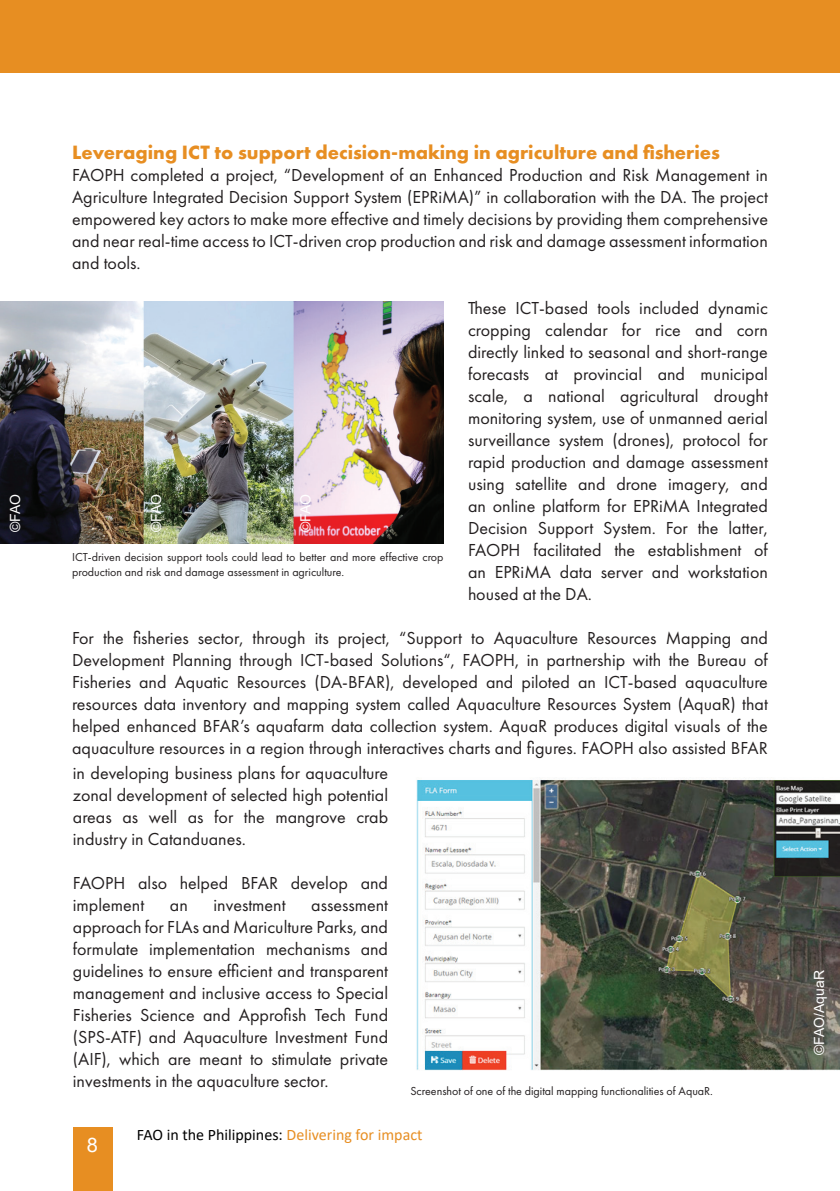
<style>
.page{position:relative;width:840px;height:1191px;background:#fff}
.page>*{position:absolute;margin:0;border:0;box-sizing:border-box;transform-origin:0 0}
.t1{font:700 20px "Futura PT";color:#e78e22}
.t2{font:20px "Arial";color:#fff}
.t3{font:18px/22px "Futura PT";color:#231f20;text-align:justify}
.t4{font:16px "Calibri";color:#000}
.t5{font:14px "Arial";color:#fff}
.t6{font:12px/14.4px "Futura PT";color:#231f20}
.s1{color:#e78e22}
</style>
<div class="page">
<div style="left:73px;top:1127px;width:40px;height:64px;background:#e78e22"></div>
<div style="left:0;top:0;width:839px;height:72px;background:#e78e22"></div>
<img style="left:0;top:302px;width:443px;height:241px">
<img style="left:416px;top:779px;width:423px;height:292px">
<p class="t1" style="left:72px;top:140px;width:649px">Leveraging ICT to support decision-making in agriculture and fisheries</p>
<p class="t3" style="left:72px;top:164px;width:697px">FAOPH completed a project, “Development of an Enhanced Production and Risk Management in Agriculture Integrated Decision Support System (EPRiMA)” in collaboration with the DA. The project empowered key actors to make more effective and timely decisions by providing them comprehensive and near real-time access to ICT-driven crop production and risk and damage assessment information and tools.</p>
<p class="t5" style="left:6px;top:532px;width:40px;rotate:-90deg">©FAO</p>
<p class="t5" style="left:146px;top:532px;width:40px;rotate:-90deg">©FAO</p>
<p class="t5" style="left:296px;top:532px;width:40px;rotate:-90deg">©FAO</p>
<p class="t6" style="left:72px;top:550px;width:373px">ICT-driven decision support tools could lead to better and more effective crop production and risk and damage assessment in agriculture.</p>
<p class="t3" style="left:468px;top:297px;width:301px">These ICT-based tools included dynamic cropping calendar for rice and corn directly linked to seasonal and short-range forecasts at provincial and municipal scale, a national agricultural drought monitoring system, use of unmanned aerial surveillance system (drones), protocol for rapid production and damage assessment using satellite and drone imagery, and an online platform for EPRiMA Integrated Decision Support System. For the latter, FAOPH facilitated the establishment of an EPRiMA data server and workstation housed at the DA.</p>
<p class="t3" style="left:72px;top:627px;width:697px">For the fisheries sector, through its project, “Support to Aquaculture Resources Mapping and Development Planning through ICT-based Solutions“, FAOPH, in partnership with the Bureau of Fisheries and Aquatic Resources (DA-BFAR), developed and piloted an ICT-based aquaculture resources data inventory and mapping system called Aquaculture Resources System (AquaR) that helped enhanced BFAR’s aquafarm data collection system. AquaR produces digital visuals of the aquaculture resources in a region through interactives charts and figures. FAOPH also assisted BFAR</p>
<p class="t3" style="left:73px;top:762px;width:316px">in developing business plans for aquaculture zonal development of selected high potential areas as well as for the mangrove crab industry in Catanduanes.</p>
<p class="t3" style="left:73px;top:872px;width:316px">FAOPH also helped BFAR develop and implement</p>
<p class="t3" style="left:170px;top:894px;width:19px">an</p>
<p class="t3" style="left:213px;top:894px;width:73px">investment</p>
<p class="t3" style="left:73px;top:894px;width:316px;text-indent:238px">assessment approach for FLAs and Mariculture Parks, and formulate implementation mechanisms and guidelines to ensure efficient and transparent management and inclusive access to Special Fisheries Science and Approfish Tech Fund (SPS-ATF) and Aquaculture Investment Fund (AIF), which are meant to stimulate private investments in the aquaculture sector.</p>
<p class="t6" style="left:410px;top:1083px;width:304px">Screenshot of one of the digital mapping functionalities of AquaR.</p>
<p class="t2" style="left:87px;top:1131px;width:13px">8</p>
<p class="t4" style="left:137px;top:1123px;width:287px">FAO in the Philippines: <span class="s1">Delivering for impact</span></p>
<p class="t5" style="left:809px;top:1055px;width:87px;rotate:-90deg">©FAO/AquaR</p>
</div>
